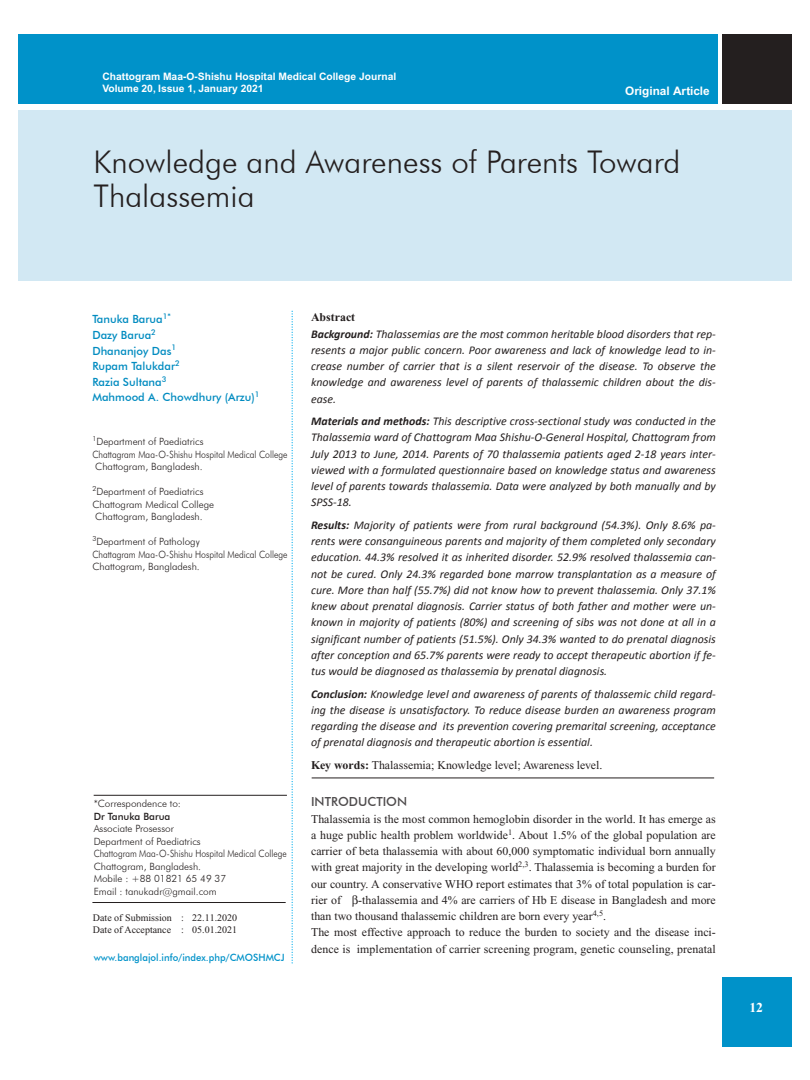
<style>
.page{position:relative;width:810px;height:1080px;background:#fff}
.page>*{position:absolute;margin:0;border:0;box-sizing:border-box;transform-origin:0 0}
.t1{font:300 31.25px/33.8px "Futura BT";color:#241f1f}
.t2{font:700 13.75px "Times New Roman";color:#fff}
.t3{font:500 12.5px "Futura BT";color:#4f4c4d}
.t4{font:italic 11.88px/16.2px "Calibri";color:#241f1f;text-align:justify}
.t5{font:11.88px/16.2px "Times New Roman";color:#241f1f;text-align:justify}
.t6{font:700 11.88px "Times New Roman";color:#241f1f}
.t7{font:700 11.75px "Helvetica";color:#fff}
.t8{font:500 11.25px/15.6px "Futura BT";color:#008bc0}
.t9{font:700 10.25px/12.1px "Helvetica";color:#fff}
.t10{font:300 10px/12.5px "Futura BT";color:#241f1f}
.t11{font:10px/12.5px "Times New Roman";color:#241f1f}
.t12{font:500 10px "Futura BT";color:#0092c9;scale:.96 1}
.t13{font:500 10px "Futura BT";color:#241f1f}
.s1{font-weight:700}
</style>
<div class="page">
<div style="left:18px;top:35px;width:699px;height:69px;background:#0092c9"></div>
<div style="left:18px;top:111px;width:774px;height:170px;background:#d2e8f3"></div>
<div style="left:723px;top:35px;width:69px;height:69px;background:#241f1f"></div>
<div style="left:722px;top:978px;width:69px;height:69px;background:#0092c9"></div>
<svg style="left:292px;top:311px;width:1px;height:652px"></svg>
<hr style="left:94px;top:795px;width:193px;height:1px;background:#241f1f">
<hr style="left:92px;top:902px;width:194px;height:1px;background:#241f1f">
<hr style="left:312px;top:778px;width:402px;height:1px;background:#241f1f">
<p class="t9" style="left:102px;top:71px;width:295px">Chattogram Maa-O-Shishu Hospital Medical College Journal<br>Volume 20, Issue 1, January 2021</p>
<p class="t7" style="left:625px;top:84px;width:86px">Original Article</p>
<h1 class="t1" style="left:94px;top:145px;width:588px">Knowledge and Awareness of Parents Toward<br>Thalassemia</h1>
<p class="t8" style="left:92px;top:311px;width:169px">Tanuka Barua<sup>1*<br></sup>Dazy Barua<sup>2<br></sup>Dhananjoy Das<sup>1<br></sup>Rupam Talukdar<sup>2<br></sup>Razia Sultana<sup>3<br></sup>Mahmood A. Chowdhury (Arzu)<sup>1</sup></p>
<p class="t10" style="left:92px;top:435px;width:197px"><sup>1</sup>Department of Paediatrics<br>Chattagram Maa-O-Shishu Hospital Medical College<br>Chattogram, Bangladesh.</p>
<p class="t10" style="left:92px;top:485px;width:123px"><sup>2</sup>Department of Paediatrics<br>Chattogram Medical College<br>Chattogram, Bangladesh.</p>
<p class="t10" style="left:92px;top:535px;width:197px"><sup>3</sup>Department of Pathology<br>Chattagram Maa-O-Shishu Hospital Medical College<br>Chattogram, Bangladesh.</p>
<p class="t10" style="left:94px;top:797px;width:89px">*Correspondence to:</p>
<p class="t13" style="left:94px;top:810px;width:78px">Dr Tanuka Barua</p>
<p class="t10" style="left:94px;top:822px;width:195px">Associate Prosessor<br>Department of Paediatrics<br>Chattogram Maa-O-Shishu Hospital Medical College<br>Chattogram, Bangladesh.<br>Mobile : +88 01821 65 49 37<br>Email : tanukadr@gmail.com</p>
<p class="t11" style="left:93px;top:911px;width:146px">Date of Submission : 22.11.2020<br>Date of Acceptance : 05.01.2021</p>
<p class="t12" style="left:94px;top:952px;width:200px">www.banglajol.info/index.php/CMOSHMCJ</p>
<p class="t6" style="left:311px;top:311px;width:46px">Abstract</p>
<p class="t4" style="left:311px;top:325px;width:406px"><span class="s1">Background:</span> Thalassemias are the most common heritable blood disorders that rep&shy;resents a major public concern. Poor awareness and lack of knowledge lead to in&shy;crease number of carrier that is a silent reservoir of the disease. To observe the knowledge and awareness level of parents of thalassemic children about the dis&shy;ease.</p>
<p class="t4" style="left:311px;top:412px;width:406px"><span class="s1">Materials and methods:</span> This descriptive cross-sectional study was conducted in the Thalassemia ward of Chattogram Maa Shishu-O-General Hospital, Chattogram from July 2013 to June, 2014. Parents of 70 thalassemia patients aged 2-18 years inter&shy;viewed with a formulated questionnaire based on knowledge status and awareness level of parents towards thalassemia. Data were analyzed by both manually and by SPSS-18.</p>
<p class="t4" style="left:311px;top:516px;width:406px"><span class="s1">Results:</span> Majority of patients were from rural background (54.3%). Only 8.6% pa&shy;rents were consanguineous parents and majority of them completed only secondary education. 44.3% resolved it as inherited disorder. 52.9% resolved thalassemia can&shy;not be cured. Only 24.3% regarded bone marrow transplantation as a measure of cure. More than half (55.7%) did not know how to prevent thalassemia. Only 37.1% knew about prenatal diagnosis. Carrier status of both father and mother were un&shy;known in majority of patients (80%) and screening of sibs was not done at all in a significant number of patients (51.5%). Only 34.3% wanted to do prenatal diagnosis after conception and 65.7% parents were ready to accept therapeutic abortion if fe&shy;tus would be diagnosed as thalassemia by prenatal diagnosis.</p>
<p class="t4" style="left:311px;top:685px;width:406px"><span class="s1">Conclusion:</span> Knowledge level and awareness of parents of thalassemic child regard&shy;ing the disease is unsatisfactory. To reduce disease burden an awareness program regarding the disease and its prevention covering premarital screening, acceptance of prenatal diagnosis and therapeutic abortion is essential.</p>
<p class="t5" style="left:311px;top:757px;width:293px"><span class="s1">Key words:</span> Thalassemia; Knowledge level; Awareness level.</p>
<p class="t3" style="left:311px;top:794px;width:98px">INTRODUCTION</p>
<p class="t5" style="left:311px;top:811px;width:406px">Thalassemia is the most common hemoglobin disorder in the world. It has emerge as a huge public health problem worldwide<sup>1</sup>. About 1.5% of the global population are carrier of beta thalassemia with about 60,000 symptomatic individual born annually with great majority in the developing world<sup>2,3</sup>. Thalassemia is becoming a burden for our country. A conservative WHO report estimates that 3% of total population is car&shy;rier of</p>
<p class="t5" style="left:311px;top:892px;width:406px;text-align:left;text-indent:47px">-thalassemia and 4% are carriers of Hb E disease in Bangladesh and more than two thousand thalassemic children are born every year<sup>4,5</sup>.<br>The most effective approach to reduce the burden to society and the disease inci&shy;dence is implementation of carrier screening program, genetic counseling, prenatal</p>
<p class="t2" style="left:749px;top:1000px;width:15px">12</p>
</div>
